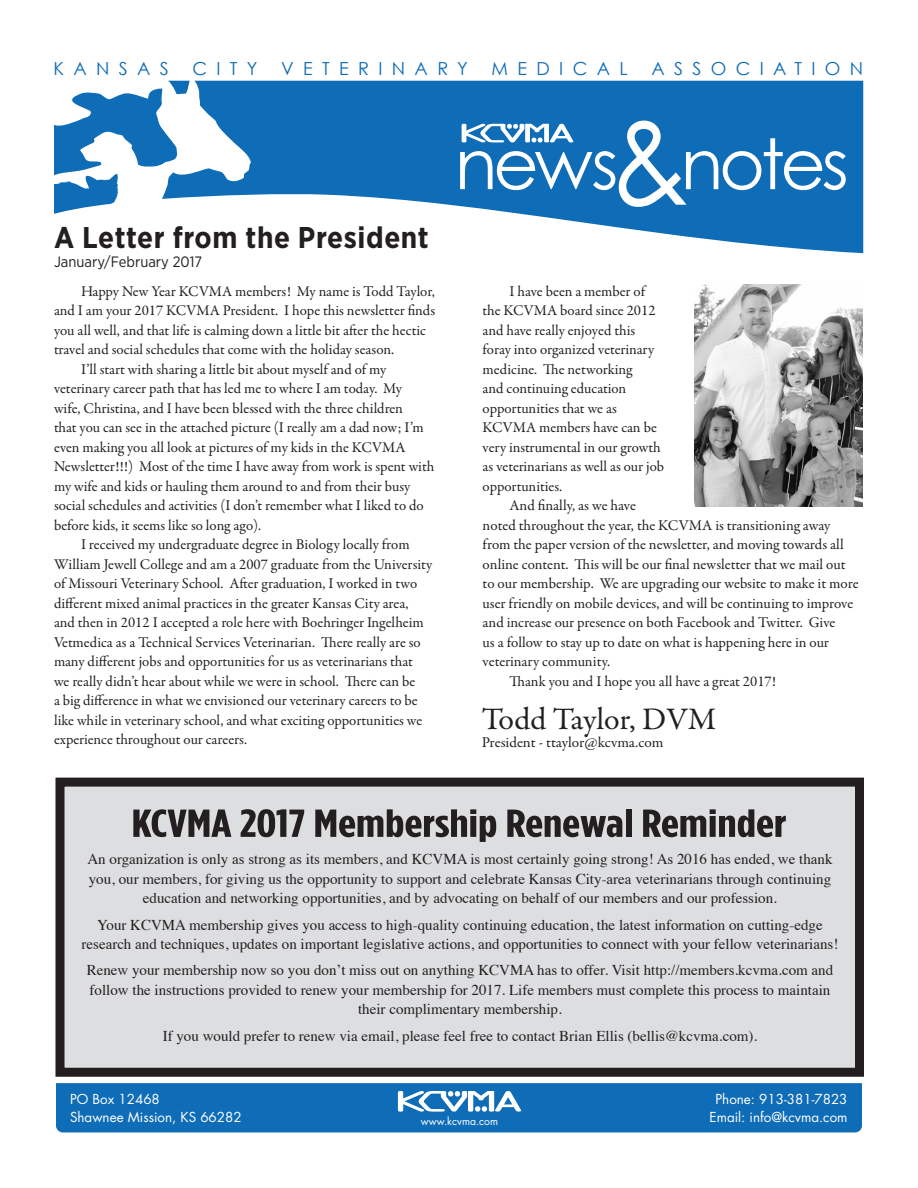
<style>
.page{position:relative;width:918px;height:1188px;background:#fff}
.page>*{position:absolute;margin:0;border:0;box-sizing:border-box;transform-origin:0 0}
.t1{font:69.9px "Century Gothic";letter-spacing:-.06em;color:#fff}
.Main_Text{font:700 39px "Gotham Condensed";color:#231f20;scale:1.3 1}
.t2{font:31.5px "Garamond Premr Pro";color:#231f20}
.Pres_Letter_Headline{font:700 30px "Gotham Narrow";letter-spacing:.02em;color:#231f20}
.t3{font:18px "Century Gothic";letter-spacing:.52em;color:#0f6cb6}
.t4{font:15px/19.5px "Garamond Premr Pro";letter-spacing:-.005em;color:#231f20}
.Main_Text-2{font:15px/19.5px "Times";color:#231f20;text-align:center}
.t5{font:15px "Gotham Narrow";color:#231f20}
.t6{font:13.5px/17.9px "Futura";color:#fff}
.t7{font:10.5px "Futura";color:#fff}
.s1{font-size:121.5px}
</style>
<div class="page">
<svg style="left:251px;top:81px;width:612px;height:172px;fill:#0f6cb6"></svg>
<svg style="left:54px;top:80px;width:197px;height:134px"></svg>
<img style="left:461px;top:124px;width:24px;height:19px">
<div style="left:459px;top:144px;width:126px;height:6px;background:#0f6cb6"></div>
<div style="left:56px;top:1083px;width:806px;height:49px;background:#0f6cb6"></div>
<img style="left:398px;top:1091px;width:26px;height:21px">
<div style="left:60px;top:782px;width:800px;height:290px;background:#dddee0"></div>
<div style="left:56px;top:778px;width:808px;height:299px;border:9px solid #231f20"></div>
<img style="left:695px;top:284px;width:167px;height:223px">
<p class="t3" style="left:53px;top:57px;width:117px">KANSAS</p>
<p class="t3" style="left:192px;top:57px;width:67px">CITY</p>
<p class="t3" style="left:281px;top:57px;width:188px">VETERINARY</p>
<p class="t3" style="left:492px;top:57px;width:138px">MEDICAL</p>
<p class="t3" style="left:651px;top:57px;width:213px">ASSOCIATION</p>
<p class="Pres_Letter_Headline" style="left:54px;top:218px;width:376px">A Letter from the President</p>
<p class="t5" style="left:54px;top:252px;width:150px">January/February 2017</p>
<p class="t4" style="left:54px;top:282px;width:383px;text-indent:27px">Happy New Year KCVMA members! My name is Todd Taylor, and I am your 2017 KCVMA President. I hope this newsletter finds you all well, and that life is calming down a little bit after the hectic travel and social schedules that come with the holiday season.</p>
<p class="t4" style="left:54px;top:360px;width:382px;text-indent:27px">I’ll start with sharing a little bit about myself and of my veterinary career path that has led me to where I am today. My<br>wife, Christina, and I have been blessed with the three children<br>that you can see in the attached picture (I really am a dad now; I’m even making you all look at pictures of my kids in the KCVMA Newsletter!!!) Most of the time I have away from work is spent with my wife and kids or hauling them around to and from their busy social schedules and activities (I don’t remember what I liked to do before kids, it seems like so long ago).</p>
<p class="t4" style="left:54px;top:535px;width:380px;text-indent:27px">I received my undergraduate degree in Biology locally from William Jewell College and am a 2007 graduate from the University of Missouri Veterinary School. After graduation, I worked in two different mixed animal practices in the greater Kansas City area, and then in 2012 I accepted a role here with Boehringer Ingelheim Vetmedica as a Technical Services Veterinarian. There really are so many different jobs and opportunities for us as veterinarians that<br>we really didn’t hear about while we were in school. There can be<br>a big difference in what we envisioned our veterinary careers to be like while in veterinary school, and what exciting opportunities we experience throughout our careers.</p>
<p class="t1" style="left:455px;top:121px;width:396px">news<span class="s1">&amp;</span>notes</p>
<p class="t4" style="left:483px;top:282px;width:183px;text-indent:27px">I have been a member of the KCVMA board since 2012 and have really enjoyed this foray into organized veterinary medicine. The networking<br>and continuing education opportunities that we as<br>KCVMA members have can be very instrumental in our growth as veterinarians as well as our job opportunities.</p>
<p class="t4" style="left:483px;top:496px;width:378px;text-indent:27px">And finally, as we have<br>noted throughout the year, the KCVMA is transitioning away from the paper version of the newsletter, and moving towards all online content. This will be our final newsletter that we mail out to our membership. We are upgrading our website to make it more user friendly on mobile devices, and will be continuing to improve and increase our presence on both Facebook and Twitter. Give<br>us a follow to stay up to date on what is happening here in our veterinary community.</p>
<p class="t4" style="left:510px;top:672px;width:268px">Thank you and I hope you all have a great 2017!</p>
<p class="t2" style="left:482px;top:700px;width:236px">Todd Taylor, DVM</p>
<p class="t4" style="left:482px;top:733px;width:183px">President - ttaylor@kcvma.com</p>
<p class="Main_Text" style="left:132px;top:800px;width:505px">KCVMA 2017 Membership Renewal Reminder</p>
<p class="Main_Text-2" style="left:87px;top:848px;width:747px">An organization is only as strong as its members, and KCVMA is most certainly going strong! As 2016 has ended, we thank you, our members, for giving us the opportunity to support and celebrate Kansas City-area veterinarians through continuing education and networking opportunities, and by advocating on behalf of our members and our profession.</p>
<p class="Main_Text-2" style="left:82px;top:914px;width:758px">Your KCVMA membership gives you access to high-quality continuing education, the latest information on cutting-edge research and techniques, updates on important legislative actions, and opportunities to connect with your fellow veterinarians!</p>
<p class="Main_Text-2" style="left:87px;top:959px;width:748px">Renew your membership now so you don’t miss out on anything KCVMA has to offer. Visit http://members.kcvma.com and follow the instructions provided to renew your membership for 2017. Life members must complete this process to maintain their complimentary membership.</p>
<p class="Main_Text-2" style="left:163px;top:1025px;width:596px">If you would prefer to renew via email, please feel free to contact Brian Ellis (bellis@kcvma.com).</p>
<p class="t6" style="left:70px;top:1090px;width:173px">PO Box 12468<br>Shawnee Mission, KS 66282</p>
<p class="t6" style="left:716px;top:1090px;width:134px">Phone: 913-381-7823</p>
<p class="t7" style="left:421px;top:1114px;width:79px">www.kcvma.com</p>
<p class="t6" style="left:710px;top:1108px;width:140px">Email: info@kcvma.com</p>
</div>
